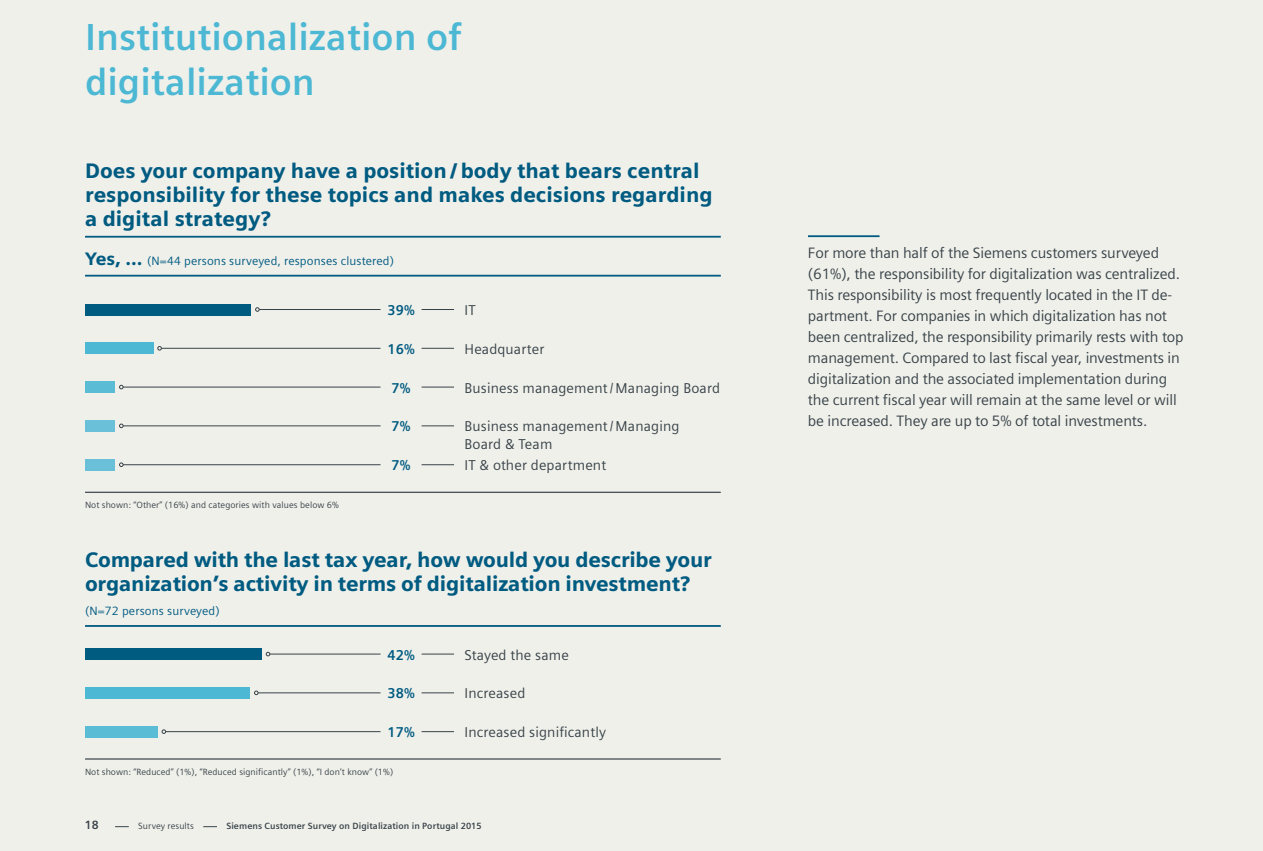
<style>
.page{position:relative;width:1263px;height:851px;background:#fff}
.page>*{position:absolute;margin:0;border:0;box-sizing:border-box;transform-origin:0 0}
.t1{font:700 37.5px/45px "Siemens Sans";color:#4cb8d3}
.t2{font:900 21px/24px "Siemens Sans";color:#005b81}
.t3{font:15px/21px "Siemens Sans";letter-spacing:-.01em;color:#384348}
.t4{font:14.25px/17.7px "Siemens Sans";letter-spacing:.01em;color:#384348}
.t5{font:700 14.25px "Siemens Sans";color:#005b81}
.t6{font:12px "Siemens Sans";letter-spacing:.01em;color:#005b81}
.t7{font:700 12px "Siemens Sans";color:#384348}
.t8{font:9px "Siemens Sans";letter-spacing:.01em;color:#384348}
.t9{font:700 9px "Siemens Sans";letter-spacing:.01em;color:#384348}
.s1{font-weight:900;font-size:18px}
</style>
<div class="page">
<div style="left:0;top:0;width:1263px;height:850px;background:#f0f0eb"></div>
<hr style="left:808px;top:235px;width:71px;height:2px;background:#005b81">
<hr style="left:85px;top:491px;width:636px;height:2px;background:#384348">
<hr style="left:85px;top:758px;width:636px;height:1px;background:#384348">
<hr style="left:85px;top:275px;width:636px;height:1px;background:#005b81">
<svg style="left:115px;top:826px;width:14px;height:1px"></svg>
<svg style="left:203px;top:826px;width:14px;height:1px"></svg>
<hr style="left:85px;top:236px;width:636px;height:1px;background:#005b81">
<hr style="left:85px;top:625px;width:636px;height:1px;background:#005b81">
<div style="left:85px;top:304px;width:166px;height:11px;background:#005b81"></div>
<div style="left:85px;top:648px;width:176px;height:11px;background:#005b81"></div>
<hr style="left:422px;top:309px;width:32px;height:1px;background:#384348">
<hr style="left:422px;top:653px;width:32px;height:1px;background:#384348">
<hr style="left:259px;top:309px;width:121px;height:1px;background:#384348">
<svg style="left:255px;top:307px;width:5px;height:5px"></svg>
<hr style="left:270px;top:653px;width:110px;height:1px;background:#384348">
<svg style="left:266px;top:651px;width:4px;height:5px"></svg>
<div style="left:85px;top:342px;width:68px;height:12px;background:#4cb8d3"></div>
<div style="left:85px;top:687px;width:165px;height:11px;background:#4cb8d3"></div>
<hr style="left:422px;top:348px;width:32px;height:1px;background:#384348">
<hr style="left:422px;top:692px;width:32px;height:1px;background:#384348">
<hr style="left:161px;top:348px;width:219px;height:1px;background:#384348">
<svg style="left:157px;top:346px;width:5px;height:4px"></svg>
<hr style="left:258px;top:692px;width:122px;height:1px;background:#384348">
<svg style="left:254px;top:690px;width:5px;height:5px"></svg>
<div style="left:85px;top:381px;width:30px;height:11px;background:#5bbcd6"></div>
<div style="left:85px;top:726px;width:72px;height:11px;background:#5bbcd6"></div>
<hr style="left:422px;top:386px;width:32px;height:1px;background:#384348">
<hr style="left:422px;top:731px;width:32px;height:1px;background:#384348">
<hr style="left:123px;top:386px;width:257px;height:1px;background:#384348">
<svg style="left:119px;top:385px;width:5px;height:4px"></svg>
<hr style="left:166px;top:731px;width:214px;height:1px;background:#384348">
<svg style="left:162px;top:729px;width:4px;height:4px"></svg>
<div style="left:85px;top:420px;width:30px;height:11px;background:#69c0d8"></div>
<div style="left:85px;top:459px;width:30px;height:11px;background:#69c0d8"></div>
<hr style="left:422px;top:425px;width:32px;height:1px;background:#384348">
<hr style="left:422px;top:464px;width:32px;height:1px;background:#384348">
<hr style="left:123px;top:425px;width:257px;height:1px;background:#384348">
<svg style="left:119px;top:423px;width:5px;height:5px"></svg>
<hr style="left:123px;top:464px;width:257px;height:1px;background:#384348">
<svg style="left:119px;top:462px;width:5px;height:5px"></svg>
<h1 class="t1" style="left:85px;top:15px;width:383px">Institutionalization of - digitalization</h1>
<h2 class="t2" style="left:85px;top:158px;width:629px">Does your company have a position/body that bears central responsibility for these topics and makes decisions regarding a digital strategy?</h2>
<p class="t6" style="left:85px;top:254px;width:310px"><span class="s1">Yes, …</span> (N=44 persons surveyed, responses clustered)</p>
<p class="t5" style="left:387px;top:302px;width:29px">39%</p>
<p class="t5" style="left:387px;top:340px;width:29px">16%</p>
<p class="t5" style="left:391px;top:379px;width:21px">7%</p>
<p class="t8" style="left:85px;top:500px;width:255px">Not shown: “Other” (16%) and categories with values below 6%</p>
<p class="t5" style="left:391px;top:418px;width:21px">7%</p>
<p class="t5" style="left:391px;top:457px;width:21px">7%</p>
<p class="t4" style="left:465px;top:301px;width:13px">IT</p>
<p class="t4" style="left:465px;top:340px;width:81px">Headquarter</p>
<p class="t4" style="left:465px;top:379px;width:257px">Business management/ Managing Board</p>
<p class="t4" style="left:465px;top:417px;width:216px">Business management/ Managing<br>Board &amp; Team</p>
<p class="t4" style="left:465px;top:456px;width:143px">IT &amp; other department</p>
<h2 class="t2" style="left:85px;top:547px;width:628px">Compared with the last tax year, how would you describe your organization’s activity in terms of digitalization investment?</h2>
<p class="t6" style="left:85px;top:604px;width:136px">(N=72 persons surveyed)</p>
<p class="t5" style="left:387px;top:646px;width:29px">42%</p>
<p class="t4" style="left:465px;top:645px;width:106px">Stayed the same</p>
<p class="t5" style="left:387px;top:685px;width:29px">38%</p>
<p class="t4" style="left:465px;top:684px;width:62px">Increased</p>
<p class="t5" style="left:387px;top:724px;width:29px">17%</p>
<p class="t4" style="left:465px;top:723px;width:143px">Increased significantly</p>
<p class="t8" style="left:85px;top:766px;width:310px">Not shown: “Reduced” (1%), “Reduced significantly” (1%), “I don’t know” (1%)</p>
<p class="t7" style="left:85px;top:818px;width:15px">18</p>
<p class="t8" style="left:138px;top:821px;width:57px">Survey results</p>
<p class="t9" style="left:226px;top:821px;width:257px">Siemens Customer Survey on Digitalization in Portugal 2015</p>
<p class="t3" style="left:808px;top:242px;width:377px">For more than half of the Siemens customers surveyed (61%), the responsibility for digitalization was centralized.<br>This responsibility is most frequently located in the IT de&shy;partment. For companies in which digitalization has not been centralized, the responsibility primarily rests with top management. Compared to last fiscal year, investments in digitalization and the associated implementation during the current fiscal year will remain at the same level or will be increased. They are up to 5% of total investments.</p>
</div>
